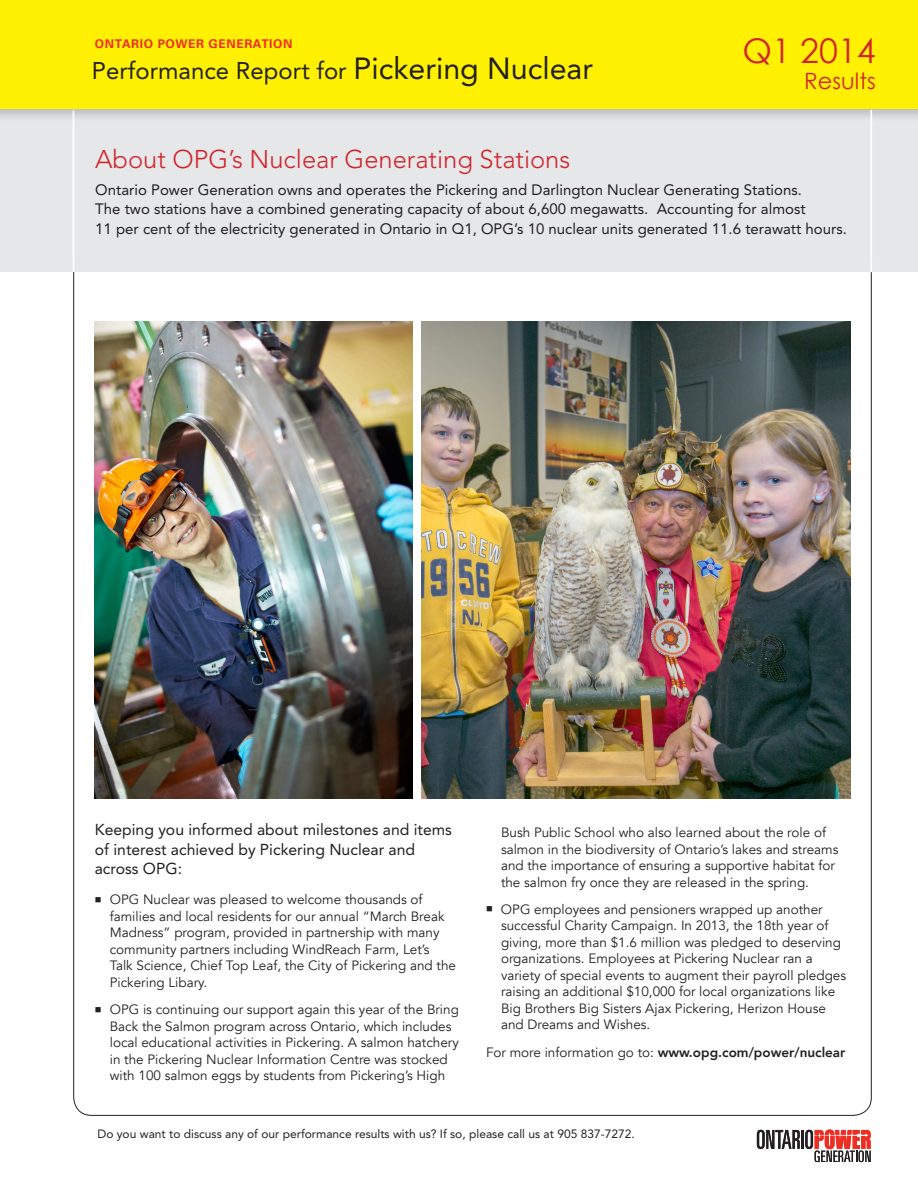
<style>
.page{position:relative;width:918px;height:1188px;background:#fff}
.page>*{position:absolute;margin:0;border:0;box-sizing:border-box;transform-origin:0 0}
.t1{font:34.05px "Century Gothic";color:#d1232a}
.t2{font:300 25.5px "Avenir LT Std";color:#d1232a}
.t3{font:24px "Avenir LT Std";color:#231f20}
.t4{font:22.5px "Century Gothic";color:#d1232a}
.Normal__Web{font:15.75px/19.5px "Avenir LT Std";color:#231f20}
.t5{font:15px/19.5px "Avenir LT Std";color:#231f20}
.Normal__Web-2{font:13.5px/16.5px "Avenir";color:#231f20}
.Normal__Web-3{font:800 13.5px "Avenir";color:#231f20}
.t6{font:12px "Avenir LT Std";color:#231f20}
.t7{font:700 12px "Univers";letter-spacing:.05em;color:#ee2e22}
.s1{font-size:30.3px}
.s2{font-weight:400}
</style>
<div class="page">
<div style="left:0;top:109px;width:918px;height:163px;background:#e6e7e9"></div>
<hr style="left:73px;top:109px;width:1px;height:163px;background:#fff">
<hr style="left:871px;top:110px;width:1px;height:162px;background:#fff">
<div style="left:0;top:0;width:918px;height:123px;background:#231f20;opacity:.2"></div>
<div style="left:0;top:0;width:918px;height:109px;background:#fff101"></div>
<img style="left:421px;top:321px;width:429px;height:477px">
<hr style="left:73px;top:111px;width:1px;height:146px;background:#fff">
<hr style="left:871px;top:110px;width:1px;height:147px;background:#fff">
<svg style="left:757px;top:1130px;width:114px;height:32px"></svg>
<img style="left:94px;top:321px;width:319px;height:477px">
<p class="t7" style="left:95px;top:37px;width:199px">ONTARIO POWER GENERATION</p>
<h3 class="t3" style="left:92px;top:57px;width:503px">Performance Report for <span class="s1">Pickering Nuclear</span></h3>
<h2 class="t2" style="left:95px;top:144px;width:477px">About OPG’s Nuclear Generating Stations</h2>
<p class="t1" style="left:742px;top:30px;width:135px">Q1 2014</p>
<p class="t4" style="left:804px;top:67px;width:73px">Results</p>
<p class="t5" style="left:95px;top:180px;width:753px">Ontario Power Generation owns and operates the Pickering and Darlington Nuclear Generating Stations.<br>The two stations have a combined generating capacity of about 6,600 megawatts. Accounting for almost<br>11 per cent of the electricity generated in Ontario in Q1, OPG’s 10 nuclear units generated 11.6 terawatt hours.</p>
<p class="Normal__Web" style="left:95px;top:820px;width:359px">Keeping you informed about milestones and items of interest achieved by Pickering Nuclear and across OPG:</p>
<p class="Normal__Web-2" style="left:110px;top:892px;width:348px;text-indent:-15px">■ OPG Nuclear was pleased to welcome thousands of families and local residents for our annual “March Break Madness” program, provided in partnership with many community partners including WindReach Farm, Let’s<br>Talk Science, Chief Top Leaf, the City of Pickering and the Pickering Libary.</p>
<p class="Normal__Web-2" style="left:110px;top:1002px;width:351px;text-indent:-15px">■ OPG is continuing our support again this year of the Bring Back the Salmon program across Ontario, which includes local educational activities in Pickering. A salmon hatchery in the Pickering Nuclear Information Centre was stocked with 100 salmon eggs by students from Pickering’s High</p>
<p class="Normal__Web-2" style="left:501px;top:824px;width:339px">Bush Public School who also learned about the role of salmon in the biodiversity of Ontario’s lakes and streams and the importance of ensuring a supportive habitat for the salmon fry once they are released in the spring.</p>
<p class="Normal__Web-2" style="left:501px;top:901px;width:347px;text-indent:-15px">■ OPG employees and pensioners wrapped up another successful Charity Campaign. In 2013, the 18th year of giving, more than $1.6 million was pledged to deserving organizations. Employees at Pickering Nuclear ran a variety of special events to augment their payroll pledges raising an additional $10,000 for local organizations like Big Brothers Big Sisters Ajax Pickering, Herizon House and Dreams and Wishes.</p>
<p class="Normal__Web-3" style="left:486px;top:1040px;width:361px"><span class="s2">For more information go to:</span> www.opg.com/power/nuclear</p>
<p class="t6" style="left:98px;top:1127px;width:539px">Do you want to discuss any of our performance results with us? If so, please call us at 905 837-7272.</p>
</div>
